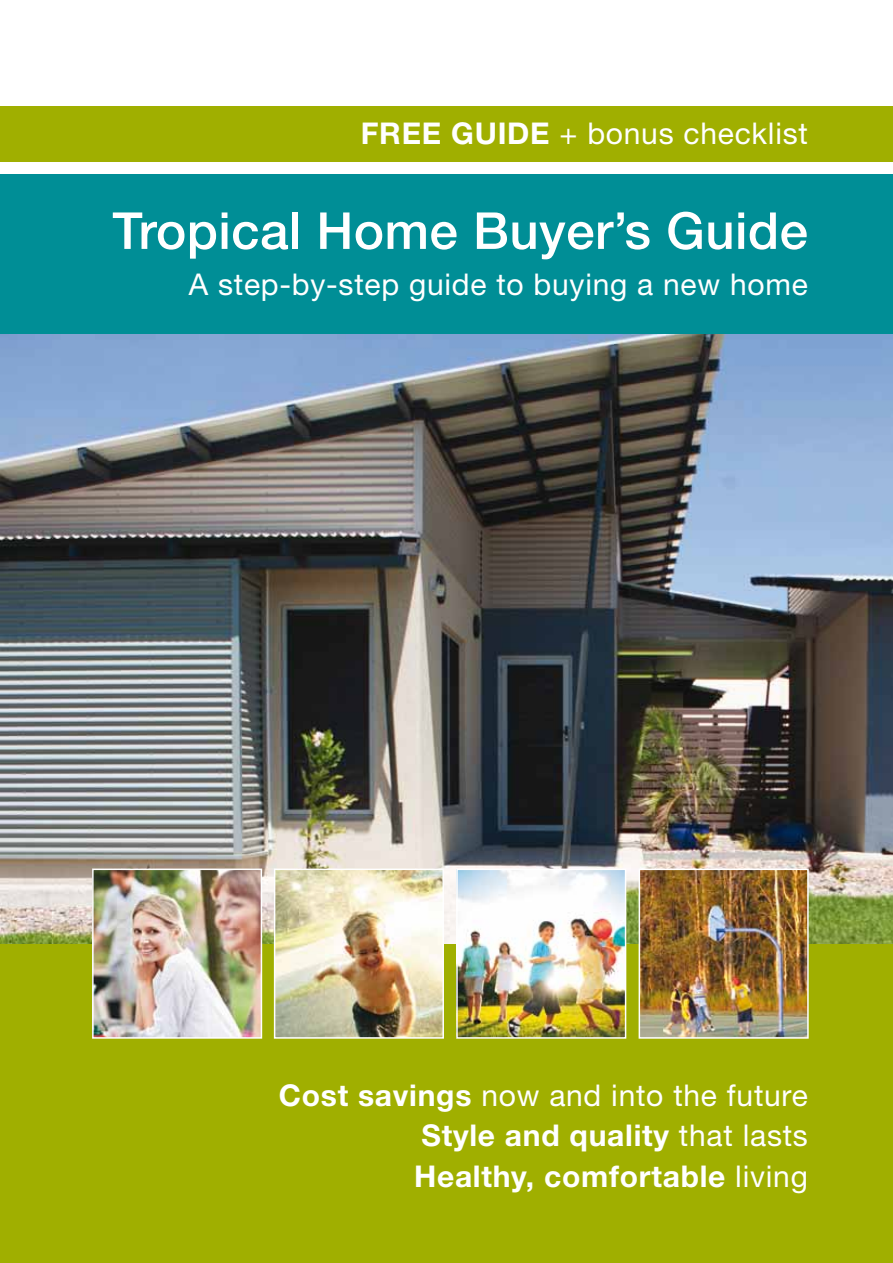
<style>
.page{position:relative;width:893px;height:1263px;background:#fff}
.page>*{position:absolute;margin:0;border:0;box-sizing:border-box;transform-origin:0 0}
.t1{font:500 51px "Helvetica Neue LT Std";letter-spacing:.01em;color:#fff}
.t2{font:700 30px/40.5px "Helvetica Neue LT Std";letter-spacing:.025em;color:#fff;text-align:justify}
.t3{font:30px "Helvetica Neue LT Std";letter-spacing:.025em;color:#fff}
.s1{font-weight:700}
.s2{font-weight:400}
</style>
<div class="page">
<img style="left:0;top:333px;width:893px;height:611px">
<div style="left:1px;top:945px;width:892px;height:318px;background:#a0af00"></div>
<img style="left:95px;top:871px;width:164px;height:165px">
<div style="left:92px;top:868px;width:170px;height:171px;border:2px solid #fff"></div>
<img style="left:277px;top:871px;width:164px;height:165px">
<div style="left:274px;top:868px;width:170px;height:171px;border:2px solid #fff"></div>
<img style="left:459px;top:871px;width:164px;height:165px">
<div style="left:456px;top:868px;width:170px;height:171px;border:2px solid #fff"></div>
<img style="left:642px;top:871px;width:164px;height:165px">
<div style="left:639px;top:868px;width:170px;height:171px;border:2px solid #fff"></div>
<div style="left:0;top:106px;width:893px;height:55px;background:#a0af00"></div>
<div style="left:0;top:174px;width:893px;height:159px;background:#008e96"></div>
<p class="t3" style="left:361px;top:116px;width:449px"><span class="s1">FREE GUIDE</span> + bonus checklist</p>
<h1 class="t1" style="left:112px;top:200px;width:697px">Tropical Home Buyer’s Guide</h1>
<p class="t3" style="left:189px;top:266px;width:621px">A step-by-step guide to buying a new home</p>
<p class="t2" style="left:414px;top:1074px;width:395px;text-indent:-135px">Cost savings <span class="s2">now and into the future </span>Style and quality <span class="s2">that lasts </span>Healthy, comfortable <span class="s2">living</span></p>
</div>
